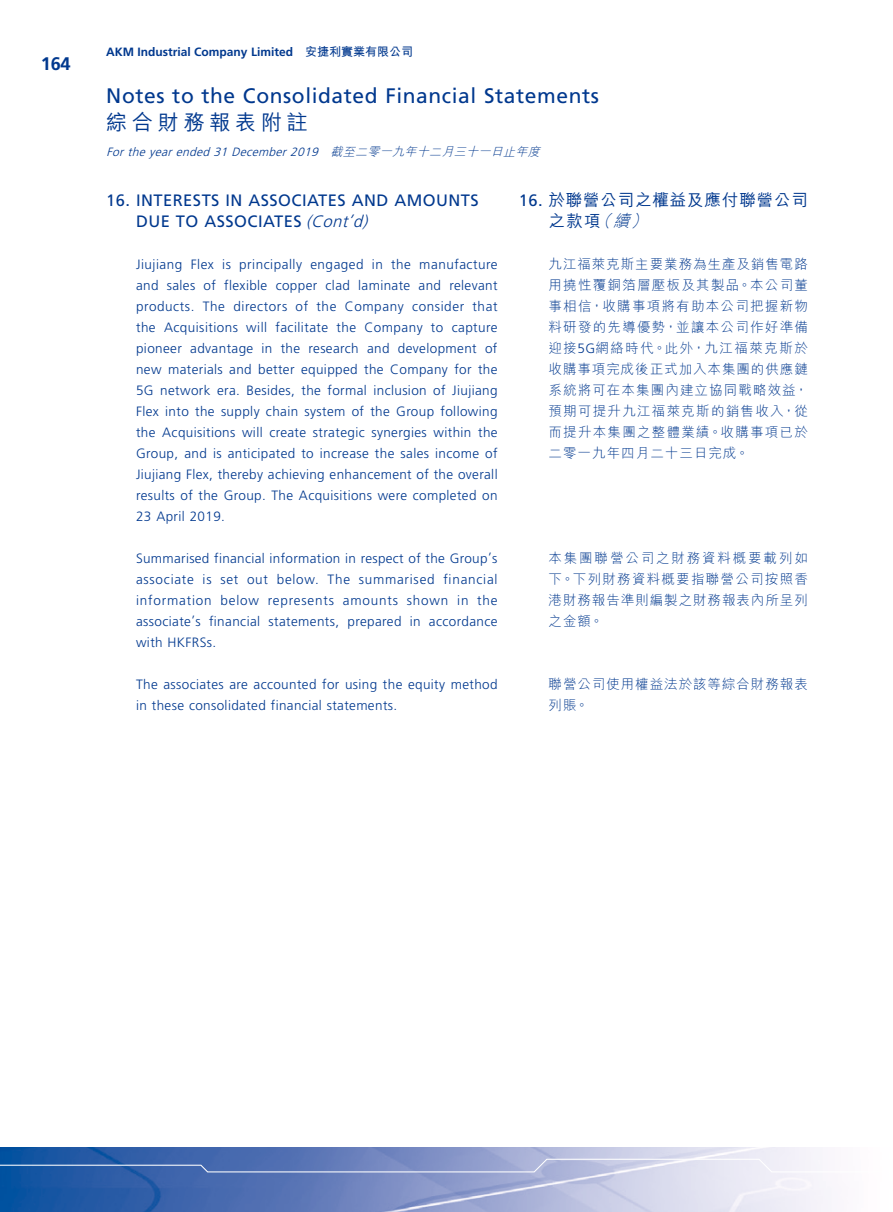
<style>
.page{position:relative;width:893px;height:1212px;background:#fff}
.page>*{position:absolute;margin:0;border:0;box-sizing:border-box;transform-origin:0 0}
.t1{font:21px "Frutiger LT Std";letter-spacing:.03em;color:#00388e}
.t2{font:500 21px "M Hei HK";letter-spacing:.23em;color:#00388e}
.t3{font:700 18.15px "Frutiger LT Std";color:#00388e}
.Heading_1{font:16.5px/21px "Frutiger LT Std";letter-spacing:.03em;color:#00388e}
.C_Heading_1{font:500 16.5px/21px "M Hei HK";letter-spacing:.05em;color:#00388e}
.Body_Text{font:300 13.5px/21px "Frutiger LT Std";letter-spacing:.03em;color:#00388e;text-align:justify}
.C_Body_Text{font:300 13.5px/21px "M Hei HK";letter-spacing:.085em;color:#00388e;text-align:justify}
.t4{font:italic 300 12px "Frutiger LT Std";color:#00388e}
.t5{font:700 12px "Frutiger LT Std";color:#00388e}
.s1{font-family:"M Hei HK"}
.s2{font-weight:300;font-style:italic}
.s3{font-family:"Frutiger LT Std";font-weight:400}
.s4{font-family:"Frutiger LT Std"}
</style>
<div class="page">
<img style="left:0;top:1147px;width:829px;height:65px">
<svg style="left:0;top:1158px;width:829px;height:15px;background:#8ba0cc"></svg>
<h2 class="t3" style="left:41px;top:53px;width:31px">164</h2>
<p class="t5" style="left:106px;top:44px;width:308px">AKM Industrial Company Limited <span class="s1">安捷利實業有限公司</span></p>
<h1 class="t1" style="left:106px;top:83px;width:494px">Notes to the Consolidated Financial Statements</h1>
<h1 class="t2" style="left:106px;top:107px;width:203px">綜合財務報表附註</h1>
<p class="t4" style="left:106px;top:145px;width:438px">Forthe yearended 31 December2019 <span class="s1">截至二零一九年十二月三十一日止年度</span></p>
<p class="Heading_1" style="left:136px;top:190px;width:344px;text-indent:-30px">16. INTERESTS IN ASSOCIATES AND AMOUNTS<br>DUE TO ASSOCIATES <span class="s2">(Cont’d)</span></p>
<p class="Body_Text" style="left:136px;top:254px;width:363px">Jiujiang Flex is principally engaged in the manufacture and sales of flexible copper clad laminate and relevant products. The directors of the Company consider that the Acquisitions will facilitate the Company to capture pioneer advantage in the research and development of new materials and better equipped the Company for the 5G network era. Besides, the formal inclusion of Jiujiang Flex into the supply chain system of the Group following the Acquisitions will create strategic synergies within the Group, and is anticipated to increase the sales income of Jiujiang Flex, thereby achieving enhancement of the overall results of the Group. The Acquisitions were completed on 23 April 2019.</p>
<p class="Body_Text" style="left:136px;top:548px;width:363px">Summarised financial information in respect of the Group’s associate is set out below. The summarised financial information below represents amounts shown in the associate’s financial statements, prepared in accordance with HKFRSs.</p>
<p class="Body_Text" style="left:136px;top:674px;width:363px">The associates are accounted for using the equity method in these consolidated financial statements.</p>
<p class="C_Heading_1" style="left:549px;top:188px;width:261px;text-indent:-30px"><span class="s3">16.</span> 於聯營公司之權益及應付聯營公司之款項<span class="s2">（續）</span></p>
<p class="C_Body_Text" style="left:549px;top:253px;width:261px">九江福萊克斯主要業務為生產及銷售電路用撓性覆銅箔層壓板及其製品。本公司董事相信，收購事項將有助本公司把握新物料研發的先導優勢，並讓本公司作好準備迎接<span class="s4">5G</span>網絡時代。此外，九江福萊克斯於收購事項完成後正式加入本集團的供應鏈系統將可在本集團內建立協同戰略效益，預期可提升九江福萊克斯的銷售收入，從而提升本集團之整體業績。收購事項已於二零一九年四月二十三日完成。</p>
<p class="C_Body_Text" style="left:549px;top:547px;width:261px">本集團聯營公司之財務資料概要載列如下。下列財務資料概要指聯營公司按照香港財務報告準則編製之財務報表內所呈列之金額。</p>
<p class="C_Body_Text" style="left:549px;top:673px;width:261px">聯營公司使用權益法於該等綜合財務報表列賬。</p>
</div>
